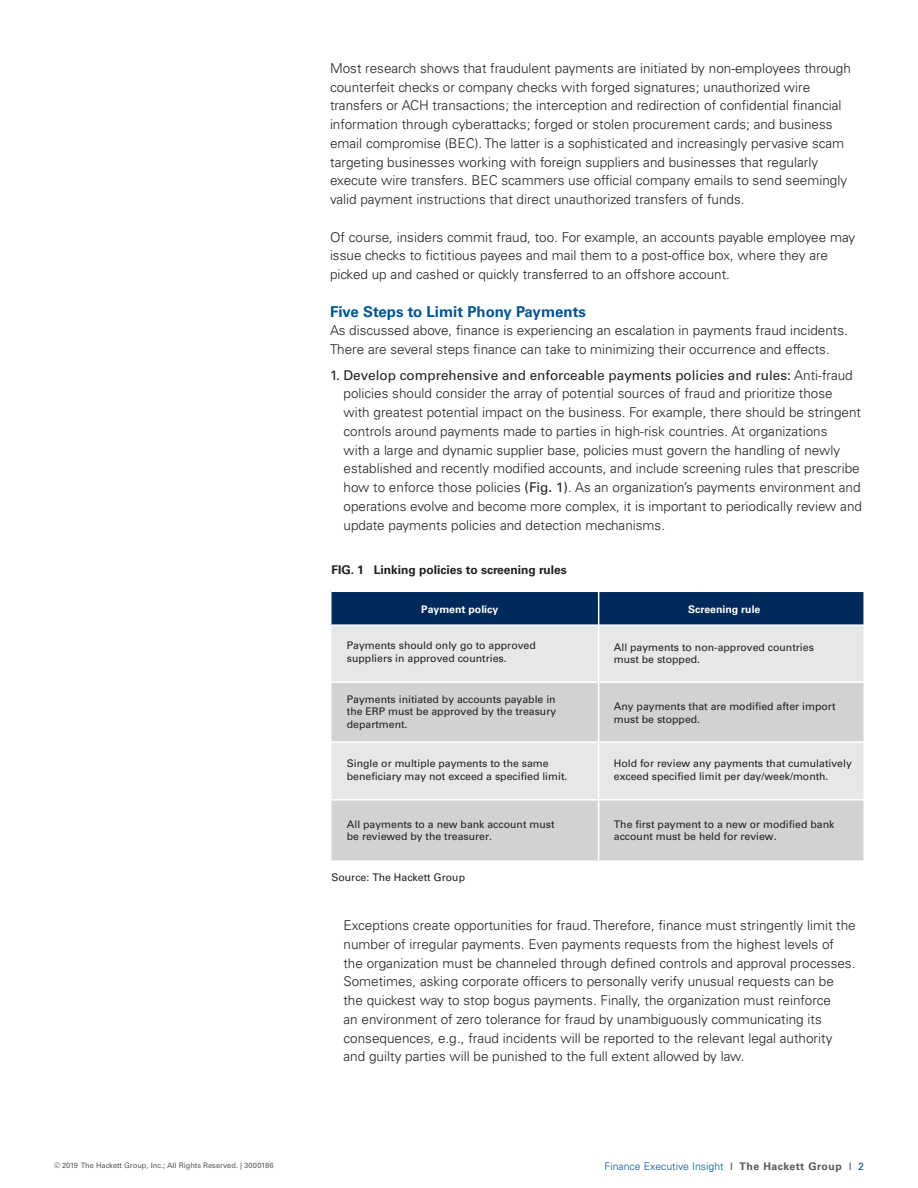
<style>
.page{position:relative;width:918px;height:1188px;background:#fff}
.page>*{position:absolute;margin:0;border:0;box-sizing:border-box;transform-origin:0 0}
.t1{font:700 15px "Univers LT Std";color:#005594}
.t2{font:300 13.5px/18.8px "Univers LT Std";color:#231f20}
.t3{font:700 12px "Univers LT Std";color:#231f20}
.t4{font:10.5px/12.6px "Univers LT Std";color:#231f20}
.t5{font:300 10.5px "Univers LT Std";color:#005594}
.t6{font:700 10.5px "Univers LT Std";color:#fff}
.t7{font:7.5px "Univers LT Std";color:#57585a}
.s1{font-weight:400}
.s2{font-weight:400;color:#57585a}
.s3{font-weight:700;color:#57585a}
</style>
<div class="page">
<div style="left:599px;top:800px;width:265px;height:61px;background:#d1d2d4"></div>
<div style="left:331px;top:800px;width:268px;height:61px;background:#d1d2d4"></div>
<div style="left:599px;top:742px;width:265px;height:58px;background:#e6e7e9"></div>
<div style="left:599px;top:625px;width:265px;height:57px;background:#e6e7e9"></div>
<div style="left:599px;top:682px;width:265px;height:60px;background:#d1d2d4"></div>
<div style="left:331px;top:682px;width:268px;height:60px;background:#d1d2d4"></div>
<div style="left:331px;top:742px;width:268px;height:58px;background:#e6e7e9"></div>
<div style="left:331px;top:625px;width:268px;height:57px;background:#e6e7e9"></div>
<div style="left:332px;top:592px;width:531px;height:32px;background:#00295c"></div>
<hr style="left:598px;top:592px;width:1px;height:32px;background:#fff">
<hr style="left:331px;top:624px;width:268px;height:2px;background:#fff">
<hr style="left:599px;top:624px;width:265px;height:2px;background:#fff">
<hr style="left:330px;top:626px;width:2px;height:55px;background:#fff">
<hr style="left:598px;top:626px;width:1px;height:55px;background:#fff">
<hr style="left:863px;top:626px;width:1px;height:55px;background:#fff">
<hr style="left:331px;top:681px;width:268px;height:2px;background:#fff">
<hr style="left:330px;top:683px;width:2px;height:58px;background:#fff">
<hr style="left:599px;top:681px;width:265px;height:2px;background:#fff">
<hr style="left:598px;top:683px;width:1px;height:58px;background:#fff">
<hr style="left:863px;top:683px;width:1px;height:58px;background:#fff">
<hr style="left:331px;top:741px;width:268px;height:2px;background:#fff">
<hr style="left:330px;top:743px;width:2px;height:56px;background:#fff">
<hr style="left:599px;top:741px;width:265px;height:2px;background:#fff">
<hr style="left:598px;top:743px;width:1px;height:56px;background:#fff">
<hr style="left:863px;top:743px;width:1px;height:56px;background:#fff">
<hr style="left:331px;top:799px;width:268px;height:2px;background:#fff">
<hr style="left:330px;top:801px;width:2px;height:59px;background:#fff">
<hr style="left:599px;top:799px;width:265px;height:2px;background:#fff">
<hr style="left:598px;top:801px;width:1px;height:59px;background:#fff">
<hr style="left:863px;top:801px;width:1px;height:59px;background:#fff">
<hr style="left:331px;top:860px;width:268px;height:2px;background:#fff">
<hr style="left:599px;top:860px;width:265px;height:2px;background:#fff">
<p class="t2" style="left:330px;top:59px;width:522px">Most research shows that fraudulent payments are initiated by non-employees through counterfeit checks or company checks with forged signatures; unauthorized wire transfers or ACH transactions; the interception and redirection of confidential financial information through cyberattacks; forged or stolen procurement cards; and business email compromise (BEC). The latter is a sophisticated and increasingly pervasive scam targeting businesses working with foreign suppliers and businesses that regularly execute wire transfers. BEC scammers use official company emails to send seemingly valid payment instructions that direct unauthorized transfers of funds.</p>
<p class="t2" style="left:330px;top:227px;width:527px">Of course, insiders commit fraud, too. For example, an accounts payable employee may issue checks to fictitious payees and mail them to a post-office box, where they are picked up and cashed or quickly transferred to an offshore account.</p>
<p class="t1" style="left:330px;top:302px;width:258px">Five Steps to Limit Phony Payments</p>
<p class="t2" style="left:330px;top:321px;width:519px">As discussed above, finance is experiencing an escalation in payments fraud incidents.<br>There are several steps finance can take to minimizing their occurrence and effects.</p>
<p class="t2" style="left:344px;top:365px;width:520px;text-indent:-14px"><span class="s1">1. Develop comprehensive and enforceable payments policies and rules:</span> Anti-fraud policies should consider the array of potential sources of fraud and prioritize those with greatest potential impact on the business. For example, there should be stringent controls around payments made to parties in high-risk countries. At organizations<br>with a large and dynamic supplier base, policies must govern the handling of newly established and recently modified accounts, and include screening rules that prescribe how to enforce those policies <span class="s1">(Fig. 1)</span>. As an organization’s payments environment and operations evolve and become more complex, it is important to periodically review and update payments policies and detection mechanisms.</p>
<p class="t3" style="left:331px;top:562px;width:237px">FIG. 1 Linking policies to screening rules</p>
<p class="t6" style="left:421px;top:603px;width:79px">Payment policy</p>
<p class="t6" style="left:688px;top:603px;width:74px">Screening rule</p>
<p class="t4" style="left:347px;top:639px;width:191px">Payments should only go to approved suppliers in approved countries.</p>
<p class="t4" style="left:347px;top:693px;width:211px;text-align:justify">Payments initiated by accounts payable in the ERP must be approved by the treasury department.</p>
<p class="t4" style="left:347px;top:758px;width:222px">Single or multiple payments to the same beneficiary may not exceed a specified limit.</p>
<p class="t4" style="left:347px;top:818px;width:209px">All payments to a new bank account must be reviewed by the treasurer.</p>
<p class="t4" style="left:331px;top:871px;width:135px">Source: The Hackett Group</p>
<p class="t4" style="left:614px;top:641px;width:202px">All payments to non-approved countries must be stopped.</p>
<p class="t4" style="left:614px;top:700px;width:223px">Any payments that are modified after import must be stopped.</p>
<p class="t4" style="left:614px;top:758px;width:240px">Hold for review any payments that cumulatively exceed specified limit per day/week/month.</p>
<p class="t4" style="left:614px;top:818px;width:222px">The first payment to a new or modified bank account must be held for review.</p>
<p class="t2" style="left:344px;top:916px;width:514px">Exceptions create opportunities for fraud. Therefore, finance must stringently limit the number of irregular payments. Even payments requests from the highest levels of the organization must be channeled through defined controls and approval processes.<br>Sometimes, asking corporate officers to personally verify unusual requests can be the quickest way to stop bogus payments. Finally, the organization must reinforce<br>an environment of zero tolerance for fraud by unambiguously communicating its consequences, e.g., fraud incidents will be reported to the relevant legal authority and guilty parties will be punished to the full extent allowed by law.</p>
<p class="t7" style="left:54px;top:1161px;width:221px">© 2019 The Hackett Group, Inc.; All Rights Reserved. | 3000186</p>
<p class="t5" style="left:605px;top:1160px;width:261px">Finance Executive Insight <span class="s2">I</span> <span class="s3">The Hackett Group</span> <span class="s2">I</span> <span class="s1">2</span></p>
</div>
